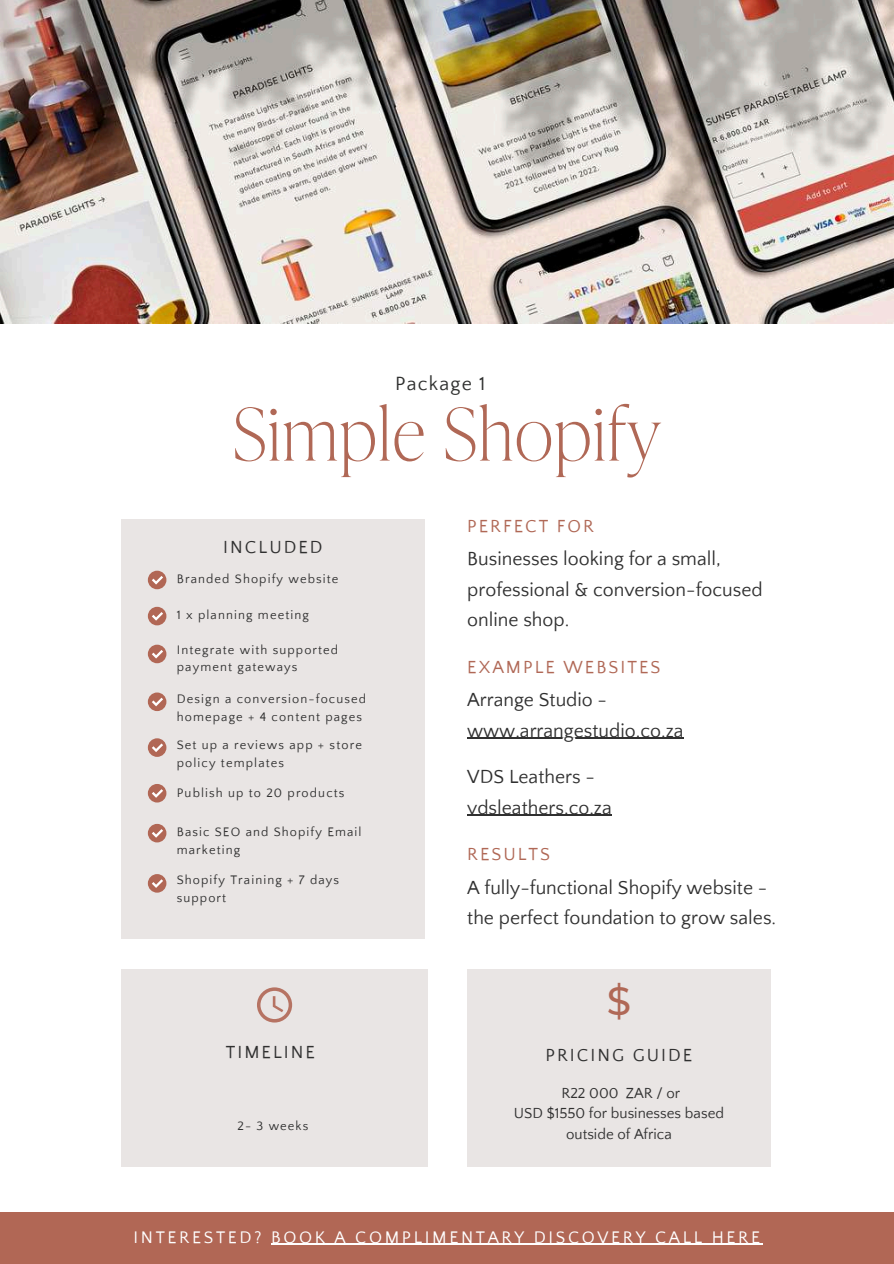
<style>
.page{position:relative;width:894px;height:1264px;background:#fff}
.page>*{position:absolute;margin:0;border:0;box-sizing:border-box;transform-origin:0 0}
.t1{font:100 72.3px "Ivy Presto Display";letter-spacing:.02em;color:#b06856}
.t2{font:500 39.15px "Montserrat";color:#b06856}
.t3{font:19.65px "Quattrocento Sans";letter-spacing:.065em;color:#2f302f}
.t4{font:19.5px/30.3px "Quattrocento Sans";color:#303030}
.t5{font:18px "Quattrocento Sans";letter-spacing:.115em;color:#b06856}
.t6{font:18px "Quattrocento Sans";letter-spacing:.115em;color:#303030}
.t7{font:17.25px "Quattrocento Sans";letter-spacing:.155em;color:#fff}
.t8{font:15px/20.2px "Quattrocento Sans";color:#303030;text-align:center}
.t9{font:12.75px/17.7px "Quattrocento Sans";letter-spacing:.085em;color:#303030}
</style>
<div class="page">
<img style="left:0;top:0;width:893px;height:323px">
<div style="left:121px;top:519px;width:303px;height:420px;background:#e9e5e4"></div>
<div style="left:148px;top:570px;width:18px;height:19px;background:#b16755;border-radius:50%"></div>
<svg style="left:152px;top:576px;width:11px;height:8px"></svg>
<div style="left:121px;top:969px;width:307px;height:197px;background:#e9e5e4"></div>
<div style="left:467px;top:969px;width:303px;height:197px;background:#e9e5e4"></div>
<div style="left:148px;top:607px;width:18px;height:18px;background:#b16755;border-radius:50%"></div>
<svg style="left:152px;top:612px;width:11px;height:8px"></svg>
<div style="left:148px;top:874px;width:18px;height:18px;background:#b16755;border-radius:50%"></div>
<svg style="left:152px;top:879px;width:11px;height:9px"></svg>
<div style="left:148px;top:823px;width:18px;height:19px;background:#b16755;border-radius:50%"></div>
<svg style="left:152px;top:829px;width:11px;height:8px"></svg>
<div style="left:148px;top:644px;width:18px;height:19px;background:#b16755;border-radius:50%"></div>
<svg style="left:152px;top:650px;width:11px;height:8px"></svg>
<div style="left:148px;top:738px;width:18px;height:19px;background:#b16755;border-radius:50%"></div>
<svg style="left:152px;top:743px;width:11px;height:9px"></svg>
<svg style="left:257px;top:987px;width:35px;height:35px"></svg>
<div style="left:148px;top:692px;width:18px;height:19px;background:#b16755;border-radius:50%"></div>
<svg style="left:152px;top:697px;width:11px;height:9px"></svg>
<div style="left:148px;top:784px;width:18px;height:18px;background:#b16755;border-radius:50%"></div>
<svg style="left:152px;top:789px;width:11px;height:8px"></svg>
<hr style="left:467px;top:737px;width:216px;height:2px;background:#303030">
<hr style="left:467px;top:814px;width:144px;height:1px;background:#303030">
<div style="left:0;top:1211px;width:893px;height:52px;background:#b16755"></div>
<hr style="left:271px;top:1243px;width:491px;height:1px;background:#fff">
<h3 class="t3" style="left:395px;top:373px;width:92px">Package 1</h3>
<h1 class="t1" style="left:233px;top:382px;width:428px">Simple Shopify</h1>
<h3 class="t6" style="left:223px;top:537px;width:101px">INCLUDED</h3>
<p class="t9" style="left:177px;top:570px;width:163px">Branded Shopify website</p>
<p class="t9" style="left:177px;top:606px;width:134px">1 x planning meeting</p>
<p class="t9" style="left:177px;top:641px;width:163px">Integrate with supported payment gateways</p>
<p class="t9" style="left:177px;top:690px;width:191px">Design a conversion-focused homepage + 4 content pages</p>
<p class="t9" style="left:177px;top:736px;width:186px">Set up a reviews app + store policy templates</p>
<p class="t9" style="left:177px;top:784px;width:169px">Publish up to 20 products</p>
<p class="t9" style="left:177px;top:823px;width:186px">Basic SEO and Shopify Email marketing</p>
<p class="t9" style="left:177px;top:871px;width:164px">Shopify Training + 7 days support</p>
<h3 class="t6" style="left:226px;top:1042px;width:90px">TIMELINE</h3>
<p class="t9" style="left:237px;top:1117px;width:72px">2- 3 weeks</p>
<h3 class="t5" style="left:467px;top:516px;width:128px">PERFECT FOR</h3>
<h3 class="t4" style="left:467px;top:544px;width:297px">Businesses looking for a small, professional &amp; conversion-focused online shop.</h3>
<h3 class="t5" style="left:467px;top:657px;width:194px">EXAMPLE WEBSITES</h3>
<h3 class="t4" style="left:467px;top:685px;width:218px">Arrange Studio - www.arrangestudio.co.za</h3>
<h3 class="t4" style="left:467px;top:762px;width:146px">VDS Leathers - vdsleathers.co.za</h3>
<h3 class="t5" style="left:467px;top:844px;width:84px">RESULTS</h3>
<h3 class="t4" style="left:467px;top:872px;width:310px">A fully-functional Shopify website - the perfect foundation to grow sales.</h3>
<h2 class="t2" style="left:606px;top:977px;width:26px">$</h2>
<h3 class="t6" style="left:545px;top:1046px;width:148px">PRICING GUIDE</h3>
<p class="t8" style="left:513px;top:1083px;width:211px">R22 000 ZAR / or<br>USD $1550 for businesses based outside of Africa</p>
<h3 class="t7" style="left:133px;top:1227px;width:628px">INTERESTED? BOOK A COMPLIMENTARY DISCOVERY CALL HERE</h3>
</div>
